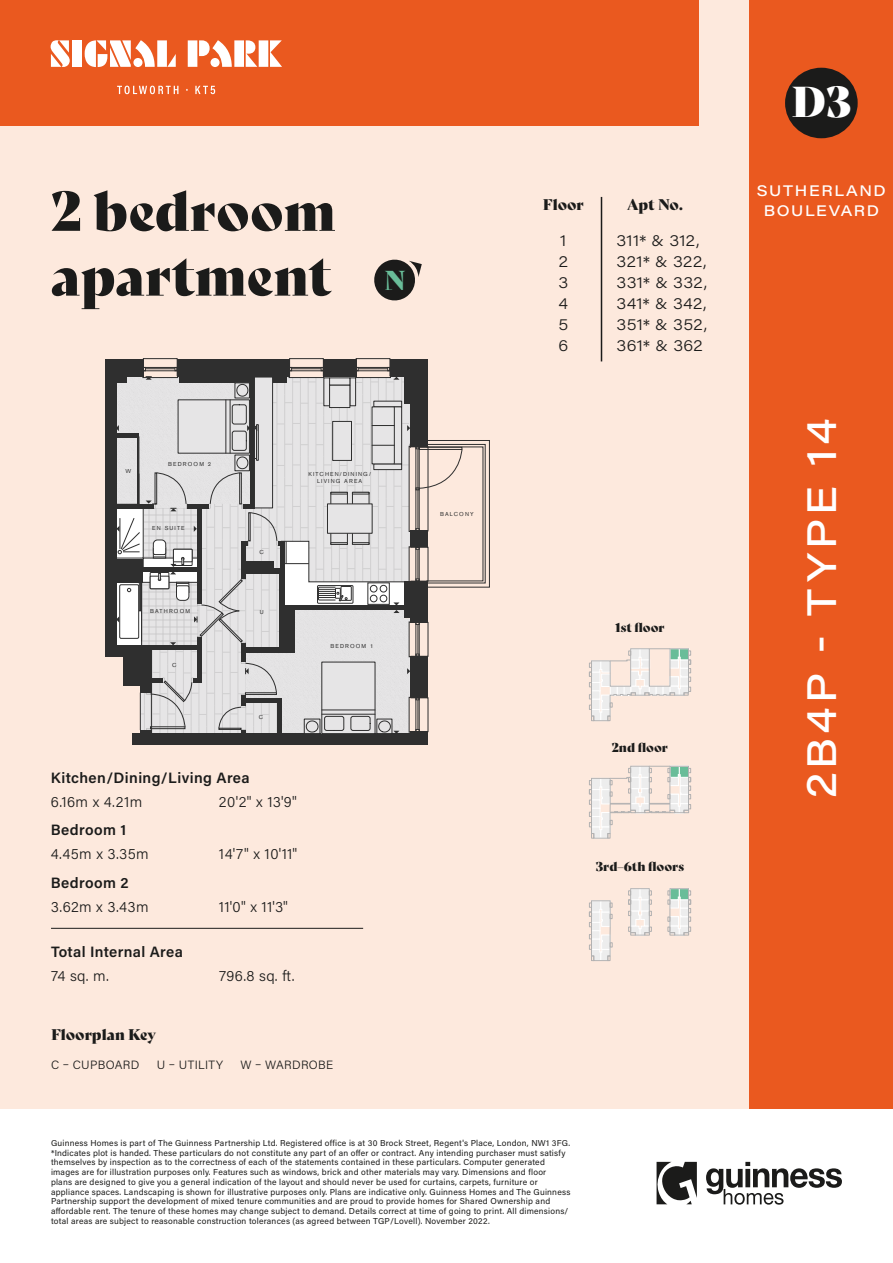
<style>
.page{position:relative;width:893px;height:1263px;background:#fff}
.page>*{position:absolute;margin:0;border:0;box-sizing:border-box;transform-origin:0 0}
.t1{font:54px/64.8px "Bely Display";color:#1b1b1a}
.t2{font:42px "Bely Display";color:#fff}
.t3{font:500 40.5px "Acumin Pro Wide";letter-spacing:.1em;color:#fff}
.t4{font:26.55px "Bely Display";color:#69bd99}
.t5{font:300 15px "Acumin Pro";letter-spacing:.025em;color:#1b1b1a}
.t6{font:300 15px/21px "Acumin Pro Wide";letter-spacing:.025em;color:#1b1b1a}
.t7{font:600 15px "Acumin Pro";letter-spacing:.025em;color:#1b1b1a}
.t8{font:15px "Bely Display";color:#1b1b1a}
.t9{font:500 15px/19.5px "Acumin Pro Wide";letter-spacing:.105em;color:#fff;text-align:center}
.t10{font:12.45px "Bely Display";color:#1b1b1a}
.t11{font:300 12px "Acumin Pro";letter-spacing:.025em;color:#1b1b1a}
.t12{font:8.55px/9.8px "Acumin Pro";letter-spacing:.025em;color:#1b1b1a}
.t13{font:5.7px/6.8px "Akzidenz Grotesk BQ";letter-spacing:.2em;color:#2f2f2f;text-align:center}
</style>
<div class="page">
<div style="left:0;top:0;width:893px;height:1109px;background:#fde9dd"></div>
<div style="left:750px;top:0;width:143px;height:1109px;background:#ea591f"></div>
<div style="left:0;top:0;width:699px;height:125px;background:#ea591f"></div>
<svg style="left:656px;top:1162px;width:41px;height:42px"></svg>
<svg style="left:706px;top:1162px;width:136px;height:43px"></svg>
<div style="left:785px;top:68px;width:73px;height:70px;background:#1b1b1a;border-radius:50%"></div>
<div style="left:105px;top:359px;width:11px;height:297px;background:#2f2f2f"></div>
<div style="left:132px;top:734px;width:295px;height:11px;background:#2f2f2f"></div>
<svg style="left:110px;top:358px;width:380px;height:383px"></svg>
<hr style="left:51px;top:928px;width:312px;height:1px;background:#1b1b1a">
<svg style="left:589px;top:648px;width:102px;height:73px"></svg>
<svg style="left:589px;top:766px;width:102px;height:73px"></svg>
<svg style="left:589px;top:900px;width:23px;height:61px"></svg>
<svg style="left:628px;top:888px;width:23px;height:48px"></svg>
<svg style="left:668px;top:888px;width:23px;height:48px"></svg>
<hr style="left:601px;top:197px;width:1px;height:164px;background:#1b1b1a">
<svg style="left:374px;top:259px;width:48px;height:42px"></svg>
<svg style="left:51px;top:40px;width:19px;height:27px"></svg>
<div style="left:72px;top:40px;width:10px;height:27px;background:#fff"></div>
<svg style="left:85px;top:40px;width:91px;height:27px"></svg>
<svg style="left:188px;top:40px;width:94px;height:27px"></svg>
<svg style="left:117px;top:86px;width:98px;height:8px"></svg>
<h1 class="t1" style="left:51px;top:174px;width:286px">2 bedroom apartment</h1>
<h3 class="t4" style="left:384px;top:259px;width:23px">N</h3>
<p class="t13" style="left:125px;top:467px;width:7px">W</p>
<p class="t13" style="left:168px;top:460px;width:44px">BEDROOM 2</p>
<p class="t13" style="left:152px;top:524px;width:34px">EN SUITE</p>
<p class="t13" style="left:259px;top:548px;width:6px">C</p>
<p class="t13" style="left:309px;top:471px;width:64px">KITCHEN/DINING/<br>LIVING AREA</p>
<p class="t13" style="left:150px;top:608px;width:41px">BATHROOM</p>
<p class="t13" style="left:172px;top:662px;width:6px">C</p>
<p class="t13" style="left:260px;top:608px;width:5px">U</p>
<p class="t13" style="left:259px;top:714px;width:6px">C</p>
<h3 class="t7" style="left:51px;top:767px;width:200px">Kitchen/Dining/Living Area</h3>
<h3 class="t5" style="left:51px;top:791px;width:93px">6.16m x 4.21m</h3>
<h3 class="t5" style="left:219px;top:791px;width:79px">20'2" x 13'9"</h3>
<h3 class="t7" style="left:51px;top:819px;width:77px">Bedroom 1</h3>
<h3 class="t5" style="left:51px;top:844px;width:99px">4.45m x 3.35m</h3>
<h3 class="t5" style="left:219px;top:844px;width:80px">14'7" x 10'11"</h3>
<h3 class="t7" style="left:51px;top:872px;width:79px">Bedroom 2</h3>
<h3 class="t5" style="left:51px;top:896px;width:99px">3.62m x 3.43m</h3>
<h3 class="t5" style="left:219px;top:896px;width:70px">11'0" x 11'3"</h3>
<h3 class="t7" style="left:51px;top:942px;width:133px">Total Internal Area</h3>
<h3 class="t5" style="left:51px;top:965px;width:59px">74 sq. m.</h3>
<h3 class="t5" style="left:219px;top:965px;width:77px">796.8 sq. ft.</h3>
<h3 class="t8" style="left:51px;top:1023px;width:107px">Floorplan Key</h3>
<p class="t13" style="left:330px;top:643px;width:44px">BEDROOM 1</p>
<h3 class="t11" style="left:51px;top:1056px;width:90px">C – CUPBOARD</h3>
<h3 class="t11" style="left:157px;top:1056px;width:68px">U – UTILITY</h3>
<h3 class="t11" style="left:240px;top:1056px;width:94px">W – WARDROBE</h3>
<p class="t13" style="left:440px;top:511px;width:35px">BALCONY</p>
<h3 class="t8" style="left:543px;top:192px;width:42px">Floor</h3>
<h3 class="t8" style="left:627px;top:192px;width:57px">Apt No.</h3>
<h3 class="t6" style="left:558px;top:229px;width:11px">1<br>2<br>3<br>4<br>5<br>6</h3>
<h3 class="t6" style="left:617px;top:229px;width:92px">311* &amp; 312,<br>321* &amp; 322,<br>331* &amp; 332,<br>341* &amp; 342,<br>351* &amp; 352,<br>361* &amp; 362</h3>
<h3 class="t10" style="left:615px;top:617px;width:51px">1st floor</h3>
<h3 class="t10" style="left:612px;top:738px;width:58px">2nd floor</h3>
<h3 class="t10" style="left:596px;top:857px;width:90px">3rd–6th floors</h3>
<p class="t12" style="left:51px;top:1138px;width:521px">Guinness Homes is part of The Guinness Partnership Ltd. Registered office is at 30 Brock Street, Regent's Place, London, NW1 3FG. *Indicates plot is handed. These particulars do not constitute any part of an offer or contract. Any intending purchaser must satisfy themselves by inspection as to the correctness of each of the statements contained in these particulars. Computer generated images are for illustration purposes only. Features such as windows, brick and other materials may vary. Dimensions and floor<br>plans are designed to give you a general indication of the layout and should never be used for curtains, carpets, furniture or appliance spaces. Landscaping is shown for illustrative purposes only. Plans are indicative only. Guinness Homes and The Guinness Partnership support the development of mixed tenure communities and are proud to provide homes for Shared Ownership and affordable rent. The tenure of these homes may change subject to demand. Details correct at time of going to print. All dimensions/ total areas are subject to reasonable construction tolerances (as agreed between TGP/Lovell). November 2022.</p>
<h2 class="t2" style="left:792px;top:68px;width:61px">D3</h2>
<h3 class="t9" style="left:757px;top:181px;width:130px">SUTHERLAND<br>BOULEVARD</h3>
<h3 class="t3" style="left:793px;top:798px;width:381px;rotate:-90deg">2B4P - TYPE 14</h3>
</div>
